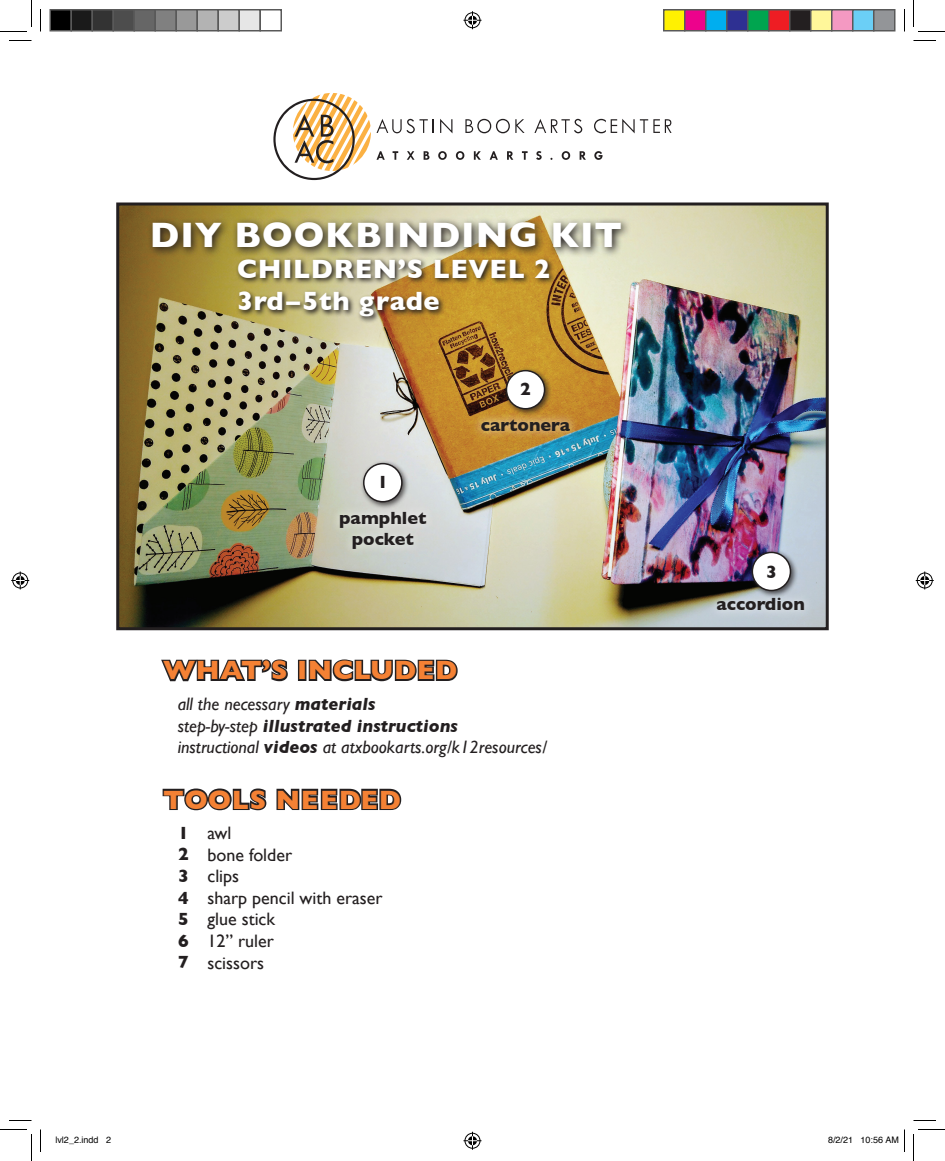
<style>
.page{position:relative;width:945px;height:1161px;background:#fff}
.page>*{position:absolute;margin:0;border:0;box-sizing:border-box;transform-origin:0 0}
.t1{font:700 36px "Gill Sans";letter-spacing:.025em;color:#fff}
.t2{font:700 27px/32.4px "Gill Sans";letter-spacing:.025em;color:#fff}
.t3{font:700 27px "Gill Sans";letter-spacing:.025em;color:#f48134}
.t4{font:italic 18px/21.6px "Gill Sans";color:#231f20}
.t5{font:18px/21.6px "Gill Sans";color:#231f20}
.t6{font:700 18px/21.6px "Gill Sans";color:#231f20;text-align:justify}
.t7{font:9px "Helvetica";color:#000}
.s1{font-weight:700}
</style>
<div class="page">
<svg style="left:162px;top:788px;width:105px;height:23px"></svg>
<svg style="left:276px;top:788px;width:126px;height:22px"></svg>
<img style="left:120px;top:207px;width:705px;height:419px">
<div style="left:116px;top:203px;width:713px;height:427px;border:3px solid #231f20"></div>
<svg style="left:147px;top:216px;width:484px;height:41px;background:#948960"></svg>
<svg style="left:235px;top:257px;width:321px;height:67px;background:#a48a49"></svg>
<div style="left:360px;top:460px;width:49px;height:50px;background:#231f20;opacity:.75"></div>
<div style="left:364px;top:464px;width:38px;height:38px;background:#fff;border-radius:50%"></div>
<div style="left:363px;top:463px;width:40px;height:39px;border:2px solid #231f20;border-radius:50%"></div>
<div style="left:503px;top:367px;width:49px;height:50px;background:#231f20;opacity:.75"></div>
<div style="left:506px;top:371px;width:39px;height:38px;background:#fff;border-radius:50%"></div>
<div style="left:506px;top:370px;width:39px;height:40px;border:2px solid #231f20;border-radius:50%"></div>
<div style="left:749px;top:549px;width:49px;height:49px;background:#231f20;opacity:.75"></div>
<div style="left:752px;top:552px;width:38px;height:39px;background:#fff;border-radius:50%"></div>
<div style="left:752px;top:552px;width:39px;height:39px;border:2px solid #231f20;border-radius:50%"></div>
<div style="left:472px;top:411px;width:107px;height:29px;background:#fff;opacity:.75"></div>
<div style="left:330px;top:503px;width:106px;height:55px;background:#fff;opacity:.75"></div>
<div style="left:708px;top:589px;width:106px;height:30px;background:#fff;opacity:.75"></div>
<svg style="left:161px;top:659px;width:127px;height:23px"></svg>
<div style="left:298px;top:660px;width:8px;height:21px;border:3px solid #231f20"></div>
<svg style="left:308px;top:659px;width:150px;height:23px"></svg>
<svg style="left:534px;top:119px;width:48px;height:14px"></svg>
<svg style="left:594px;top:119px;width:78px;height:14px"></svg>
<svg style="left:273px;top:93px;width:255px;height:88px"></svg>
<svg style="left:536px;top:151px;width:6px;height:9px"></svg>
<svg style="left:562px;top:151px;width:8px;height:9px"></svg>
<svg style="left:580px;top:151px;width:6px;height:9px"></svg>
<svg style="left:594px;top:151px;width:9px;height:9px"></svg>
<svg style="left:9px;top:40px;width:23px;height:1px"></svg>
<svg style="left:914px;top:40px;width:22px;height:1px"></svg>
<svg style="left:9px;top:1120px;width:23px;height:1px"></svg>
<svg style="left:914px;top:1120px;width:22px;height:1px"></svg>
<svg style="left:40px;top:9px;width:1px;height:23px"></svg>
<svg style="left:40px;top:1130px;width:1px;height:22px"></svg>
<svg style="left:904px;top:9px;width:1px;height:23px"></svg>
<svg style="left:0;top:0;width:32px;height:32px"></svg>
<svg style="left:0;top:1129px;width:32px;height:32px"></svg>
<svg style="left:913px;top:0;width:32px;height:32px"></svg>
<svg style="left:913px;top:1129px;width:32px;height:32px"></svg>
<svg style="left:464px;top:11px;width:18px;height:18px"></svg>
<svg style="left:464px;top:1132px;width:18px;height:18px"></svg>
<svg style="left:11px;top:572px;width:18px;height:18px"></svg>
<svg style="left:916px;top:572px;width:18px;height:18px"></svg>
<div style="left:50px;top:10px;width:21px;height:21px;background:#000"></div>
<div style="left:50px;top:9px;width:22px;height:23px;border:2px solid #595959"></div>
<div style="left:71px;top:10px;width:21px;height:21px;background:#1a1a1a"></div>
<div style="left:70px;top:9px;width:23px;height:23px;border:2px solid #595959"></div>
<div style="left:92px;top:10px;width:21px;height:21px;background:#333"></div>
<div style="left:92px;top:9px;width:22px;height:23px;border:2px solid #595959"></div>
<div style="left:113px;top:10px;width:21px;height:21px;background:#4d4d4d"></div>
<div style="left:112px;top:9px;width:23px;height:23px;border:2px solid #595959"></div>
<div style="left:134px;top:10px;width:21px;height:21px;background:#666"></div>
<div style="left:134px;top:9px;width:22px;height:23px;border:2px solid #595959"></div>
<div style="left:155px;top:10px;width:21px;height:21px;background:#808080"></div>
<div style="left:154px;top:9px;width:23px;height:23px;border:2px solid #595959"></div>
<div style="left:176px;top:10px;width:21px;height:21px;background:#999"></div>
<div style="left:176px;top:9px;width:22px;height:23px;border:2px solid #595959"></div>
<div style="left:197px;top:10px;width:21px;height:21px;background:#b3b3b3"></div>
<div style="left:196px;top:9px;width:23px;height:23px;border:2px solid #595959"></div>
<div style="left:218px;top:10px;width:21px;height:21px;background:#ccc"></div>
<div style="left:218px;top:9px;width:22px;height:23px;border:2px solid #595959"></div>
<div style="left:239px;top:10px;width:21px;height:21px;background:#e6e6e6"></div>
<div style="left:238px;top:9px;width:23px;height:23px;border:2px solid #595959"></div>
<div style="left:260px;top:9px;width:22px;height:23px;border:2px solid #595959"></div>
<div style="left:664px;top:10px;width:21px;height:21px;background:#fff101"></div>
<div style="left:663px;top:9px;width:23px;height:23px;border:2px solid #595959"></div>
<div style="left:685px;top:10px;width:21px;height:21px;background:#ed028c"></div>
<div style="left:684px;top:9px;width:22px;height:23px;border:2px solid #595959"></div>
<div style="left:706px;top:10px;width:21px;height:21px;background:#00aeef"></div>
<div style="left:705px;top:9px;width:23px;height:23px;border:2px solid #595959"></div>
<div style="left:727px;top:10px;width:21px;height:21px;background:#2e3092"></div>
<div style="left:726px;top:9px;width:22px;height:23px;border:2px solid #595959"></div>
<div style="left:748px;top:10px;width:21px;height:21px;background:#00a54f"></div>
<div style="left:747px;top:9px;width:23px;height:23px;border:2px solid #595959"></div>
<div style="left:769px;top:10px;width:21px;height:21px;background:#ee1d23"></div>
<div style="left:768px;top:9px;width:22px;height:23px;border:2px solid #595959"></div>
<div style="left:790px;top:10px;width:21px;height:21px;background:#231f20"></div>
<div style="left:789px;top:9px;width:23px;height:23px;border:2px solid #595959"></div>
<div style="left:811px;top:10px;width:21px;height:21px;background:#fff79a"></div>
<div style="left:810px;top:9px;width:22px;height:23px;border:2px solid #595959"></div>
<div style="left:832px;top:10px;width:21px;height:21px;background:#f499c2"></div>
<div style="left:831px;top:9px;width:23px;height:23px;border:2px solid #595959"></div>
<div style="left:853px;top:10px;width:21px;height:21px;background:#6bcff6"></div>
<div style="left:852px;top:9px;width:22px;height:23px;border:2px solid #595959"></div>
<div style="left:874px;top:10px;width:21px;height:21px;background:#939598"></div>
<div style="left:873px;top:9px;width:23px;height:23px;border:2px solid #595959"></div>
<svg style="left:904px;top:1130px;width:1px;height:22px"></svg>
<h1 class="t1" style="left:150px;top:206px;width:474px">DIY BOOKBINDING KIT</h1>
<h2 class="t2" style="left:237px;top:252px;width:315px">CHILDREN’S LEVEL 2<br>3rd–5th grade</h2>
<p class="t6" style="left:520px;top:377px;width:12px">2</p>
<p class="t6" style="left:377px;top:470px;width:12px">1</p>
<p class="t6" style="left:339px;top:507px;width:89px;text-align:center">pamphlet pocket</p>
<p class="t6" style="left:481px;top:413px;width:91px">cartonera</p>
<h2 class="t3" style="left:163px;top:649px;width:296px">WHAT’S INCLUDED</h2>
<p class="t4" style="left:178px;top:693px;width:371px">all the necessary <span class="s1">materials<br></span>step-by-step <span class="s1">illustrated instructions<br></span>instructional <span class="s1">videos</span> at atxbookarts.org/k12resources/</p>
<h2 class="t3" style="left:163px;top:778px;width:239px">TOOLS NEEDED</h2>
<p class="t5" style="left:207px;top:822px;width:177px">awl<br>bone folder<br>clips<br>sharp pencil with eraser glue stick<br>12” ruler<br>scissors</p>
<p class="t6" style="left:178px;top:822px;width:12px">1<br>2<br>3<br>4<br>5<br>6<br>7</p>
<p class="t6" style="left:766px;top:561px;width:12px">3</p>
<p class="t6" style="left:717px;top:593px;width:90px">accordion</p>
<p class="t7" style="left:56px;top:1133px;width:57px">lvl2_2.indd 2</p>
<p class="t7" style="left:828px;top:1133px;width:73px">8/2/21 10:56 AM</p>
</div>
